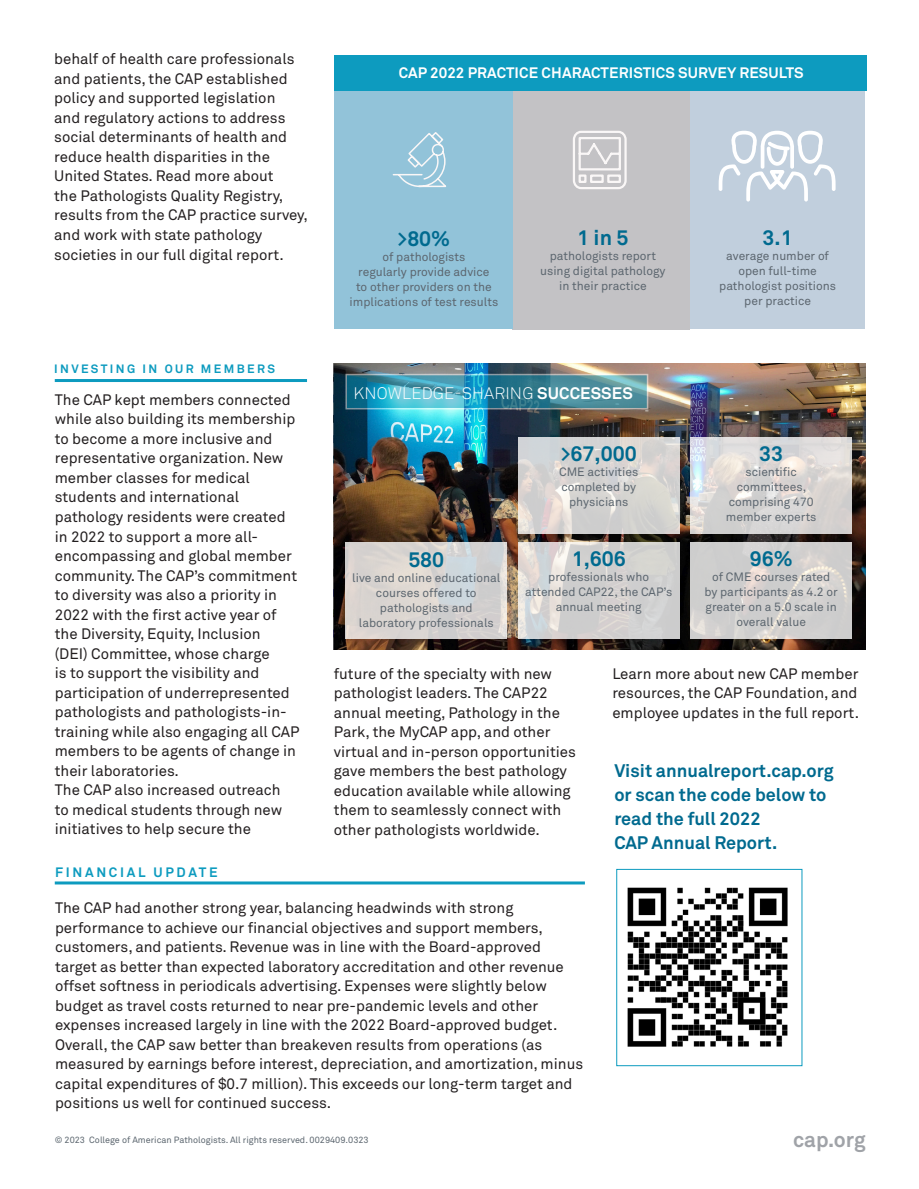
<style>
.page{position:relative;width:919px;height:1189px;background:#fff}
.page>*{position:absolute;margin:0;border:0;box-sizing:border-box;transform-origin:0 0}
.t1{font:700 21px "Akkurat Std";color:#006a8f}
.t2{font:700 21px "Akkurat Std";color:#a0a3a8}
.t3{font:700 18px/24px "Akkurat Std";color:#006a8f}
.t4{font:300 16.5px "Akkurat Std";letter-spacing:.01em;color:#fff}
.t5{font:15px/19.5px "Akkurat Std";color:#231f20}
.t6{font:700 15px "Akkurat Std";letter-spacing:.01em;color:#fff}
.t7{font:700 13.5px "Akkurat Std";letter-spacing:.2em;color:#0d9bbf}
.t8{font:12px/15px "Akkurat Std";color:#5c666f;text-align:center}
.t9{font:700 12px "Akkurat Std";letter-spacing:.2em;color:#0d9bbf}
.t10{font:9px "Akkurat Std";color:#5c666f}
.s1{font-weight:700}
</style>
<div class="page">
<img style="left:334px;top:363px;width:531px;height:286px">
<svg style="left:345px;top:374px;width:303px;height:35px"></svg>
<img style="left:627px;top:887px;width:160px;height:159px">
<div style="left:616px;top:868px;width:186px;height:197px;border:1px solid #0d9bbf"></div>
<div style="left:689px;top:75px;width:175px;height:253px;background:#c1cfdd"></div>
<div style="left:512px;top:76px;width:177px;height:253px;background:#c3c2c5"></div>
<div style="left:334px;top:76px;width:178px;height:252px;background:#92c3d9"></div>
<div style="left:334px;top:55px;width:532px;height:35px;background:#0d9bbf"></div>
<svg style="left:573px;top:130px;width:54px;height:60px"></svg>
<svg style="left:392px;top:132px;width:55px;height:56px"></svg>
<svg style="left:345px;top:542px;width:162px;height:97px;fill:#d7d4d1"></svg>
<svg style="left:517px;top:542px;width:162px;height:97px;fill:#d1d0cf"></svg>
<svg style="left:690px;top:542px;width:161px;height:97px;fill:#cfcece"></svg>
<svg style="left:517px;top:437px;width:162px;height:97px;fill:#d4d3d1"></svg>
<svg style="left:690px;top:437px;width:161px;height:97px;fill:#d8d6d5"></svg>
<svg style="left:718px;top:131px;width:117px;height:70px"></svg>
<hr style="left:55px;top:379px;width:252px;height:3px;background:#0d9bbf">
<hr style="left:55px;top:881px;width:529px;height:3px;background:#0d9bbf">
<p class="t5" style="left:54px;top:49px;width:255px">behalf of health care professionals and patients, the CAP established policy and supported legislation<br>and regulatory actions to address social determinants of health and reduce health disparities in the United States. Read more about<br>the Pathologists Quality Registry, results from the CAP practice survey, and work with state pathology societies in our full digital report.</p>
<p class="t9" style="left:54px;top:361px;width:222px">INVESTING IN OUR MEMBERS</p>
<p class="t5" style="left:55px;top:390px;width:246px">The CAP kept members connected while also building its membership to become a more inclusive and representative organization. New member classes for medical students and international pathology residents were created in 2022 to support a more all&shy;encompassing and global member community. The CAP’s commitment to diversity was also a priority in<br>2022 with the first active year of the Diversity, Equity, Inclusion<br>(DEI) Committee, whose charge<br>is to support the visibility and participation of underrepresented pathologists and pathologists-in&shy;training while also engaging all CAP members to be agents of change in their laboratories.</p>
<p class="t5" style="left:55px;top:780px;width:229px;text-align:justify">The CAP also increased outreach to medical students through new initiatives to help secure the</p>
<p class="t7" style="left:55px;top:863px;width:164px">FINANCIAL UPDATE</p>
<p class="t6" style="left:398px;top:64px;width:406px">CAP 2022 PRACTICE CHARACTERISTICS SURVEY RESULTS</p>
<p class="t1" style="left:397px;top:226px;width:54px">&gt;80%</p>
<p class="t8" style="left:382px;top:249px;width:84px">of pathologists</p>
<p class="t8" style="left:358px;top:264px;width:133px">regularly provide advice</p>
<p class="t8" style="left:356px;top:279px;width:137px">to other providers on the</p>
<p class="t8" style="left:349px;top:294px;width:150px">implications of test results</p>
<p class="t1" style="left:577px;top:225px;width:53px">1 in 5</p>
<p class="t8" style="left:549px;top:248px;width:108px">pathologists report</p>
<p class="t8" style="left:540px;top:263px;width:127px">using digital pathology</p>
<p class="t8" style="left:558px;top:278px;width:89px">in their practice</p>
<p class="t4" style="left:353px;top:383px;width:281px">KNOWLEDGE-SHARING <span class="s1">SUCCESSES</span></p>
<p class="t1" style="left:408px;top:546px;width:37px">580</p>
<p class="t8" style="left:352px;top:570px;width:149px">live and online educational</p>
<p class="t8" style="left:376px;top:585px;width:102px">courses offered to</p>
<p class="t8" style="left:380px;top:600px;width:94px">pathologists and</p>
<p class="t8" style="left:358px;top:615px;width:136px">laboratory professionals</p>
<p class="t1" style="left:560px;top:441px;width:77px">&gt;67,000</p>
<p class="t8" style="left:559px;top:464px;width:81px">CME activities</p>
<p class="t8" style="left:561px;top:479px;width:76px">completed by</p>
<p class="t8" style="left:569px;top:494px;width:61px">physicians</p>
<p class="t1" style="left:571px;top:546px;width:56px">1,606</p>
<p class="t8" style="left:548px;top:569px;width:102px">professionals who</p>
<p class="t8" style="left:525px;top:584px;width:148px">attended CAP22, the CAP’s annual meeting</p>
<p class="t1" style="left:762px;top:225px;width:32px">3.1</p>
<p class="t8" style="left:726px;top:248px;width:104px">average number of</p>
<p class="t8" style="left:738px;top:263px;width:80px">open full-time</p>
<p class="t8" style="left:718px;top:278px;width:118px">pathologist positions</p>
<p class="t8" style="left:744px;top:293px;width:68px">per practice</p>
<p class="t1" style="left:758px;top:440px;width:25px">33</p>
<p class="t8" style="left:745px;top:464px;width:53px">scientific</p>
<p class="t8" style="left:736px;top:479px;width:71px">committees,</p>
<p class="t8" style="left:728px;top:494px;width:86px">comprising 470</p>
<p class="t8" style="left:725px;top:509px;width:92px">member experts</p>
<p class="t1" style="left:749px;top:546px;width:44px">96%</p>
<p class="t8" style="left:711px;top:569px;width:120px">of CME courses rated</p>
<p class="t8" style="left:704px;top:584px;width:135px;text-align:left">by participants as 4.2 or greater on a 5.0 scale in</p>
<p class="t8" style="left:736px;top:614px;width:71px">overall value</p>
<p class="t5" style="left:334px;top:663px;width:243px">future of the specialty with new pathologist leaders. The CAP22 annual meeting, Pathology in the<br>Park, the MyCAP app, and other virtual and in-person opportunities gave members the best pathology education available while allowing them to seamlessly connect with other pathologists worldwide.</p>
<p class="t5" style="left:612px;top:663px;width:248px;text-align:justify">Learn more about new CAP member resources, the CAP Foundation, and employee updates in the full report.</p>
<p class="t3" style="left:614px;top:758px;width:221px">Visit annualreport.cap.org</p>
<p class="t3" style="left:614px;top:782px;width:213px">or scan the code below to read the full 2022</p>
<p class="t3" style="left:614px;top:830px;width:164px">CAP Annual Report.</p>
<p class="t5" style="left:55px;top:897px;width:529px">The CAP had another strong year, balancing headwinds with strong performance to achieve our financial objectives and support members, customers, and patients. Revenue was in line with the Board-approved target as better than expected laboratory accreditation and other revenue offset softness in periodicals advertising. Expenses were slightly below budget as travel costs returned to near pre-pandemic levels and other expenses increased largely in line with the 2022 Board-approved budget.<br>Overall, the CAP saw better than breakeven results from operations (as measured by earnings before interest, depreciation, and amortization, minus capital expenditures of $0.7 million). This exceeds our long-term target and positions us well for continued success.</p>
<p class="t10" style="left:55px;top:1133px;width:315px">© 2023 College of American Pathologists. All rights reserved. 0029409.0323</p>
<p class="t2" style="left:792px;top:1126px;width:74px">cap.org</p>
</div>
